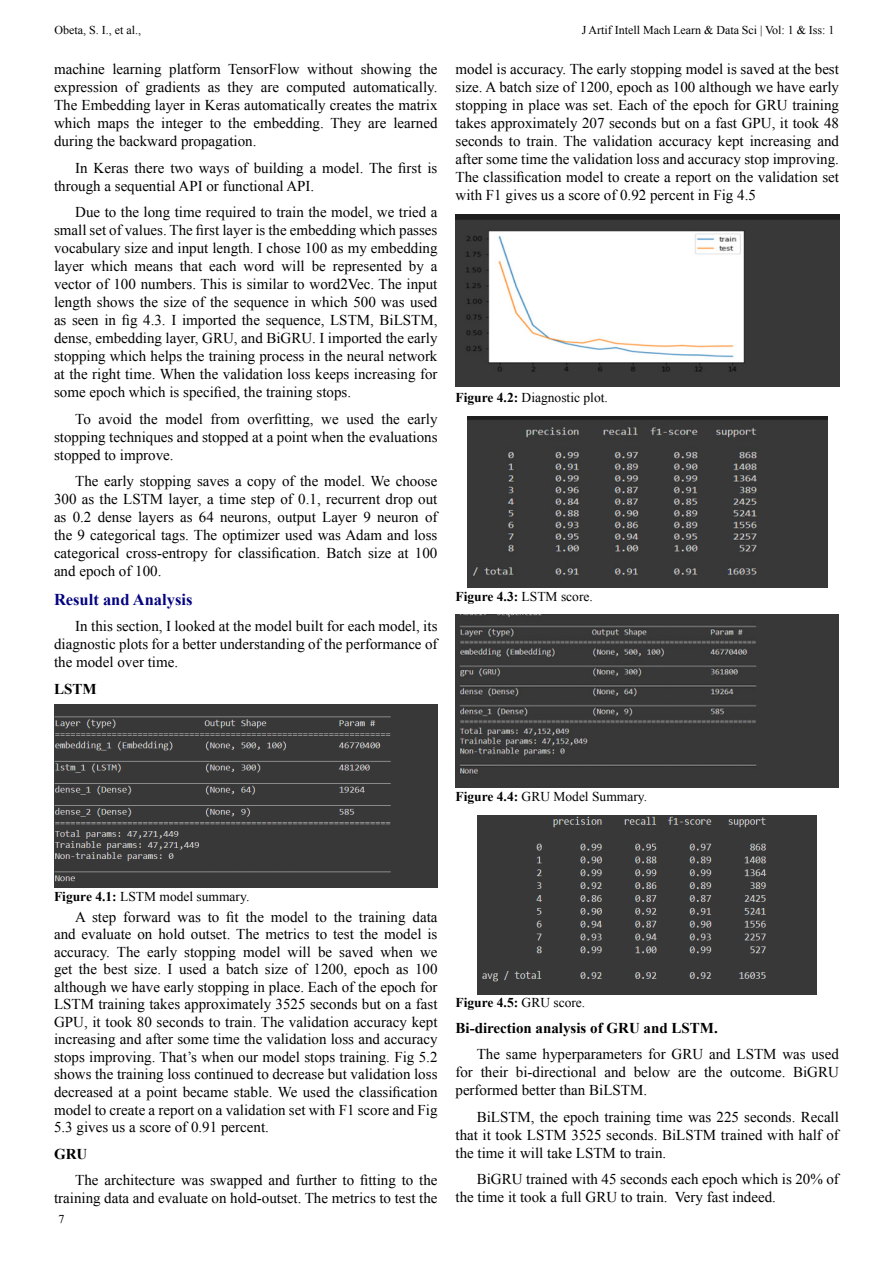
<style>
.page{position:relative;width:893px;height:1263px;background:#fff}
.page>*{position:absolute;margin:0;border:0;box-sizing:border-box;transform-origin:0 0}
.t1{font:700 16.5px "Times New Roman";color:#030381}
.t2{font:15px/18px "Times New Roman";color:#000}
.t3{font:700 15px "Times New Roman";color:#000}
.t4{font:13.5px "Times New Roman";color:#000}
.t5{font:700 13.5px "Times New Roman";color:#000}
.t6{font:12px "Times New Roman";color:#000}
.s1{font-weight:700}
.s2{font-weight:400}
</style>
<div class="page">
<img style="left:54px;top:705px;width:383px;height:183px">
<img style="left:456px;top:214px;width:384px;height:173px">
<img style="left:467px;top:416px;width:360px;height:171px">
<img style="left:456px;top:614px;width:383px;height:174px">
<img style="left:478px;top:815px;width:339px;height:179px">
<p class="t6" style="left:54px;top:22px;width:88px">Obeta . ,I.S, et al.,</p>
<p class="t2" style="left:54px;top:60px;width:52px">machine</p>
<p class="t2" style="left:112px;top:60px;width:51px">learning</p>
<p class="t2" style="left:169px;top:60px;width:53px">platform</p>
<p class="t2" style="left:228px;top:60px;width:73px">TensorFlow</p>
<p class="t2" style="left:307px;top:60px;width:47px">without</p>
<p class="t2" style="left:361px;top:60px;width:52px">showing</p>
<p class="t2" style="left:419px;top:60px;width:20px">the</p>
<p class="t2" style="left:54px;top:78px;width:66px">expression</p>
<p class="t2" style="left:54px;top:96px;width:385px">The Embedding layer in Keras automatically creates the matrix</p>
<p class="t2" style="left:393px;top:114px;width:46px">learned</p>
<p class="t2" style="left:145px;top:78px;width:56px">gradients</p>
<p class="t2" style="left:228px;top:78px;width:27px">they</p>
<p class="t2" style="left:287px;top:78px;width:61px">computed</p>
<p class="t2" style="left:353px;top:78px;width:86px">automatically.</p>
<p class="t2" style="left:126px;top:78px;width:14px">of</p>
<p class="t2" style="left:261px;top:78px;width:20px">are</p>
<p class="t2" style="left:208px;top:78px;width:14px">as</p>
<p class="t2" style="left:54px;top:114px;width:204px">which<br>during the backward propagation.</p>
<p class="t2" style="left:54px;top:158px;width:385px;text-indent:21px">In Keras there two ways of building a model. The first is through a sequential API or functional API.</p>
<p class="t2" style="left:54px;top:203px;width:385px;text-align:right">Due to the long time required to train the model, we tried a small set of values. The first layer is the embedding which passes vocabulary size and input length I. chose 100 as my embedding a</p>
<p class="t2" style="left:136px;top:114px;width:20px">the</p>
<p class="t2" style="left:161px;top:114px;width:43px">integer</p>
<p class="t2" style="left:228px;top:114px;width:20px">the</p>
<p class="t2" style="left:253px;top:114px;width:109px">embedding. They</p>
<p class="t2" style="left:210px;top:114px;width:13px">to</p>
<p class="t2" style="left:368px;top:114px;width:20px">are</p>
<p class="t2" style="left:98px;top:114px;width:33px">maps</p>
<p class="t2" style="left:54px;top:257px;width:385px">layer<br>vector of 100 numbers. This is similar to word2Vec. The input length shows the size of the sequence in which 500 was used as seen in fig 4.3. I imported the sequence, LSTM, BiLSTM, dense, embedding layer, GRU, and BiGRU I. imported the early stopping which helps the training process in the neural network at the right time. When the validation loss keeps increasing for some epoch which is specified, the training stops.</p>
<p class="t2" style="left:407px;top:409px;width:31px">early</p>
<p class="t2" style="left:91px;top:257px;width:38px">which</p>
<p class="t2" style="left:180px;top:257px;width:24px">that</p>
<p class="t2" style="left:209px;top:257px;width:29px">each</p>
<p class="t2" style="left:244px;top:257px;width:32px">word</p>
<p class="t2" style="left:281px;top:257px;width:25px">will</p>
<p class="t2" style="left:312px;top:257px;width:16px">be</p>
<p class="t2" style="left:333px;top:257px;width:71px">represented</p>
<p class="t2" style="left:409px;top:257px;width:16px">by</p>
<p class="t2" style="left:135px;top:257px;width:40px">means</p>
<p class="t2" style="left:99px;top:409px;width:35px">avoid</p>
<p class="t2" style="left:139px;top:409px;width:20px">the</p>
<p class="t2" style="left:165px;top:409px;width:39px">model</p>
<p class="t2" style="left:247px;top:409px;width:68px">overfitting,</p>
<p class="t2" style="left:346px;top:409px;width:29px">used</p>
<p class="t2" style="left:382px;top:409px;width:20px">the</p>
<p class="t2" style="left:211px;top:409px;width:31px">from</p>
<p class="t2" style="left:54px;top:409px;width:385px;text-indent:21px">To<br>stopping techniques and stopped at a point when the evaluations stopped to improve.</p>
<p class="t2" style="left:54px;top:472px;width:385px;text-align:justify;text-indent:21px">The early stopping saves a copy of the model. We choose 300 as the LSTM layer a, time step of 0.1, recurrent drop out as 0.2 dense layers as 64 neurons, output Layer 9 neuron of the 9 categorical tags. The optimizer used was Adam and loss categorical cross-entropy for classification. Batch size at 100 and epoch of 100.</p>
<p class="t1" style="left:54px;top:588px;width:140px">Result and Analysis</p>
<p class="t2" style="left:54px;top:617px;width:385px;text-align:justify;text-indent:21px">In this section I, looked at the model built for each model, its diagnostic plots for a better understanding of the performance of the model over time.</p>
<p class="t3" style="left:54px;top:678px;width:44px">LSTM</p>
<p class="t2" style="left:321px;top:409px;width:19px">we</p>
<p class="t6" style="left:582px;top:22px;width:254px">J Artif Intell Mach Learn &amp; Data Sci | Vol 1: &amp; Iss 1:</p>
<p class="t2" style="left:455px;top:60px;width:385px;text-align:justify">model is accuracy. The early stopping model is saved at the best size A. batch size of 1200, epoch as 100 although we have early stopping in place was set. Each of the epoch for GRU training takes approximately 207 seconds but on a fast GPU it, took 48 seconds to train. The validation accuracy kept increasing and after some time the validation loss and accuracy stop improving.<br>The classification model to create a report on the validation set with 1F gives us a score of 0.92 percent in Fig 4.5</p>
<p class="t4" style="left:455px;top:388px;width:154px"><span class="s1">Figure 4.2:</span> Diagnostic plot.</p>
<p class="t5" style="left:455px;top:587px;width:139px">Figure 4.3: <span class="s2">LSTM score.</span></p>
<p class="t4" style="left:455px;top:788px;width:193px"><span class="s1">Figure 4.4:</span> GRU Model Summary.</p>
<p class="t4" style="left:54px;top:888px;width:197px"><span class="s1">Figure 4.1:</span> LSTM model summary.</p>
<p class="t2" style="left:123px;top:907px;width:49px">forward</p>
<p class="t2" style="left:226px;top:907px;width:14px">fit</p>
<p class="t2" style="left:246px;top:907px;width:20px">the</p>
<p class="t2" style="left:271px;top:907px;width:39px">model</p>
<p class="t2" style="left:334px;top:907px;width:20px">the</p>
<p class="t2" style="left:359px;top:907px;width:48px">training</p>
<p class="t2" style="left:412px;top:907px;width:26px">data</p>
<p class="t2" style="left:75px;top:907px;width:43px">A step</p>
<p class="t2" style="left:54px;top:925px;width:385px">and evaluate on hold outset. The metrics to test the model is</p>
<p class="t2" style="left:420px;top:942px;width:19px">we</p>
<p class="t2" style="left:208px;top:907px;width:13px">to</p>
<p class="t2" style="left:315px;top:907px;width:13px">to</p>
<p class="t2" style="left:178px;top:907px;width:25px">was</p>
<p class="t2" style="left:117px;top:942px;width:25px">The</p>
<p class="t2" style="left:147px;top:942px;width:31px">early</p>
<p class="t2" style="left:184px;top:942px;width:53px">stopping</p>
<p class="t2" style="left:243px;top:942px;width:39px">model</p>
<p class="t2" style="left:288px;top:942px;width:25px">will</p>
<p class="t2" style="left:318px;top:942px;width:16px">be</p>
<p class="t2" style="left:339px;top:942px;width:36px">saved</p>
<p class="t2" style="left:380px;top:942px;width:34px">when</p>
<p class="t2" style="left:54px;top:942px;width:385px;line-height:17.5px">accuracy.<br>get the best size I. used a batch size of 1200, epoch as 100 although we have early stopping in place. Each of the epoch for LSTM training takes approximately 3525 seconds but on a fast GPU it, took 80 seconds to train. The validation accuracy kept increasing and after some time the validation loss and accuracy stops improving. That s’ when our model stops training. Fig 5.2 shows the training loss continued to decrease but validation loss decreased at a point became stable. We used the classification model to create a report on a validation set with 1F score and Fig 5.3 gives us a score of 0.91 percent.</p>
<p class="t3" style="left:54px;top:1143px;width:35px">GRU</p>
<p class="t2" style="left:54px;top:1171px;width:385px;text-align:right">The architecture was swapped and further to fitting to the training data and evaluate on hold-outset. The metrics to test the</p>
<p class="t6" style="left:59px;top:1210px;width:7px">7</p>
<p class="t5" style="left:455px;top:993px;width:131px">Figure 4.5: <span class="s2">GRU score.</span></p>
<p class="t3" style="left:455px;top:1017px;width:264px">Bi-direction analysis of GRU and LSTM.</p>
<p class="t2" style="left:477px;top:1045px;width:364px;text-align:right">The same hyperparameters for GRU and LSTM was used<br>BiGRU</p>
<p class="t2" style="left:481px;top:1063px;width:29px">their</p>
<p class="t2" style="left:516px;top:1063px;width:82px">bi-directional</p>
<p class="t2" style="left:604px;top:1063px;width:23px">and</p>
<p class="t2" style="left:634px;top:1063px;width:38px">below</p>
<p class="t2" style="left:704px;top:1063px;width:20px">the</p>
<p class="t2" style="left:455px;top:1063px;width:193px">for<br>performed better than BiLSTM.</p>
<p class="t2" style="left:455px;top:1108px;width:385px;text-align:justify;text-indent:21px">BiLSTM, the epoch training time was 225 seconds. Recall that it took LSTM 3525 seconds. BiLSTM trained with half of the time it will take LSTM to train.</p>
<p class="t2" style="left:675px;top:1170px;width:166px;text-indent:-198px">BiGRU trained with 45 seconds each epoch which is 20% of<br>Very fast indeed.</p>
<p class="t2" style="left:730px;top:1063px;width:57px">outcome.</p>
<p class="t2" style="left:678px;top:1063px;width:20px">are</p>
<p class="t2" style="left:455px;top:1188px;width:214px">the time it took a full GRU to train.</p>
</div>
